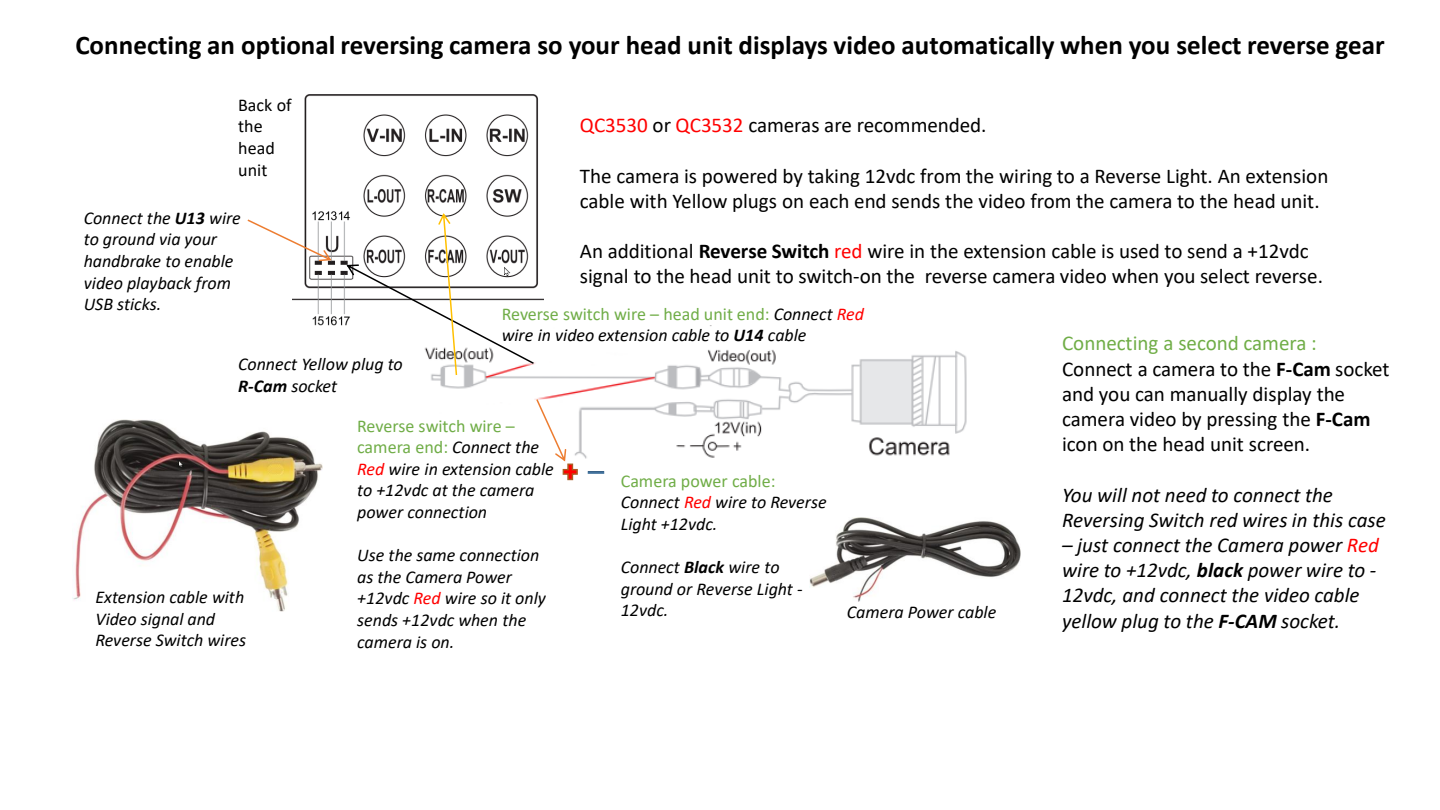
<style>
.page{position:relative;width:1440px;height:810px;background:#fff}
.page>*{position:absolute;margin:0;border:0;box-sizing:border-box;transform-origin:0 0}
.t1{font:700 27px "Calibri";color:#000}
.t2{font:21.15px "Calibri";letter-spacing:-.005em;color:#000}
.t3{font:italic 21.15px "Calibri";color:#000}
.t4{font:21px/25.2px "Calibri";color:#000}
.t5{font:italic 21px/25.2px "Calibri";color:#000}
.t6{font:italic 18px/21.6px "Calibri";letter-spacing:-.005em;color:#000}
.t7{font:18px/21.6px "Calibri";color:#000}
.s1{color:#f00}
.s2{font-weight:700}
.s3{font-style:normal;color:#70ad47}
.s4{color:#70ad47}
</style>
<div class="page">
<img style="left:431px;top:325px;width:536px;height:134px">
<img style="left:292px;top:94px;width:252px;height:245px">
<div style="left:588px;top:471px;width:16px;height:3px;border:1px solid #41719c"></div>
<svg style="left:536px;top:399px;width:43px;height:82px"></svg>
<svg style="left:346px;top:213px;width:188px;height:162px"></svg>
<img style="left:73px;top:419px;width:250px;height:193px">
<img style="left:810px;top:518px;width:210px;height:83px">
<svg style="left:248px;top:219px;width:83px;height:42px"></svg>
<p class="t1" style="left:75px;top:34px;width:1311px">Connecting an optional reversing camera so your head unit displays video automatically when you select reverse gear</p>
<p class="t7" style="left:238px;top:95px;width:55px">Back of the head unit</p>
<p class="t2" style="left:580px;top:116px;width:408px"><span class="s1">QC3530</span> or <span class="s1">QC3532</span> cameras are recommended.</p>
<p class="t4" style="left:580px;top:165px;width:750px">The camera is powered by taking 12vdc from the wiring to a Reverse Light. An extension cable with Yellow plugs on each end sends the video from the camera to the head unit.</p>
<p class="t4" style="left:580px;top:240px;width:730px">An additional <span class="s2">Reverse Switch</span> <span class="s1">red</span> wire in the extension cable is used to send a +12vdc</p>
<p class="t2" style="left:580px;top:268px;width:745px">signal to the head unit to switch-on the reverse camera video when you select reverse.</p>
<p class="t6" style="left:84px;top:209px;width:159px">Connect the <span class="s2">U13</span> wire to ground via your handbrake to enable video playback from<br>USB sticks.</p>
<p class="t6" style="left:502px;top:304px;width:364px"><span class="s3">Reverse switch wire – head unit end:</span> Connect <span class="s1">Red </span>wire in video extension cable to <span class="s2">U14</span> cable</p>
<p class="t4" style="left:1062px;top:333px;width:329px"><span class="s4">Connecting a second camera :<br></span>Connect a camera to the <span class="s2">F-Cam</span> socket</p>
<p class="t2" style="left:1062px;top:385px;width:285px">and you can manually display the</p>
<p class="t4" style="left:1062px;top:408px;width:310px">camera video by pressing the <span class="s2">F-Cam </span>icon on the head unit screen.</p>
<p class="t5" style="left:1062px;top:484px;width:325px">You will not need to connect the<br>Reversing Switch red wires in this case</p>
<p class="t3" style="left:1062px;top:536px;width:318px">– just connect the Camera power <span class="s1">Red</span></p>
<p class="t5" style="left:1062px;top:559px;width:316px">wire to +12vdc, <span class="s2">black</span> power wire to -<br>12vdc, and connect the video cable yellow plug to the <span class="s2">F-CAM</span> socket.</p>
<p class="t6" style="left:238px;top:355px;width:166px">Connect Yellow plug to<br><span class="s2">R-Cam</span> socket</p>
<p class="t6" style="left:357px;top:416px;width:198px"><span class="s3">Reverse switch wire – camera end:</span> Connect the<br><span class="s1">Red</span> wire in extension cable to +12vdc at the camera power connection</p>
<p class="t6" style="left:357px;top:546px;width:190px">Use the same connection as the Camera Power +12vdc <span class="s1">Red</span> wire so it only sends +12vdc when the camera is on.</p>
<p class="t6" style="left:621px;top:471px;width:207px"><span class="s3">Camera power cable:<br></span>Connect <span class="s1">Red</span> wire to Reverse<br>Light +12vdc.</p>
<p class="t6" style="left:621px;top:558px;width:183px">Connect <span class="s2">Black</span> wire to ground or Reverse Light -<br>12vdc.</p>
<p class="t6" style="left:95px;top:588px;width:152px">Extension cable with<br>Video signal and<br>Reverse Switch wires</p>
<p class="t6" style="left:847px;top:603px;width:151px">Camera Power cable</p>
</div>
